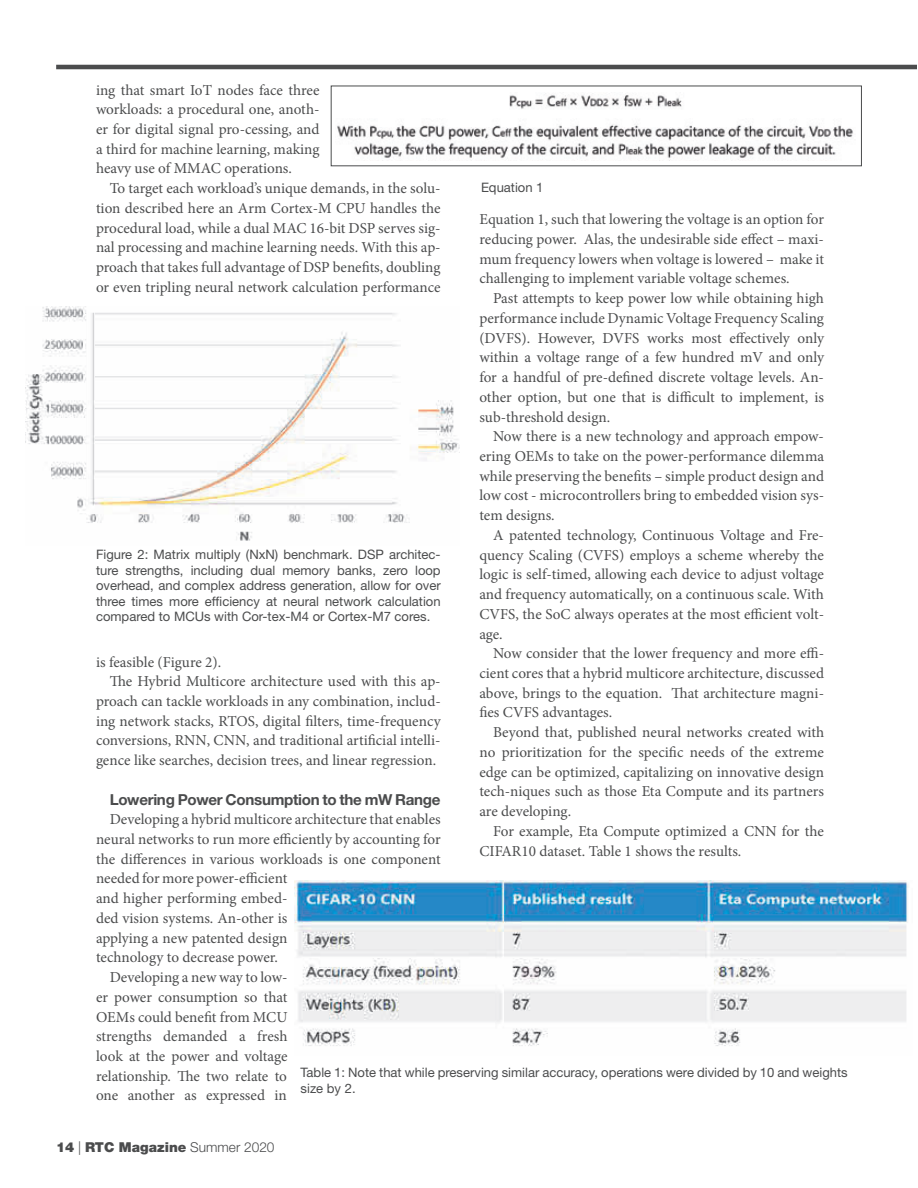
<style>
.page{position:relative;width:918px;height:1188px;background:#fff}
.page>*{position:absolute;margin:0;border:0;box-sizing:border-box;transform-origin:0 0}
.t1{font:15.15px/19.6px "Minion Pro";color:#4b4c4d;text-align:justify}
.t2{font:700 15.15px "Helvetica Neue LT Std";letter-spacing:-.02em;color:#4b4c4d}
.t3{font:900 13.65px "Helvetica Neue LT Std";color:#4b4c4d}
.t4{font:13.05px/15.6px "Helvetica Neue LT Std";color:#4b4c4d}
.s1{font-weight:300}
</style>
<div class="page">
<hr style="left:56px;top:65px;width:860px;height:4px;background:#4b4c4d">
<img style="left:295px;top:880px;width:613px;height:166px">
<img style="left:337px;top:93px;width:516px;height:68px">
<div style="left:331px;top:86px;width:531px;height:80px;border:1px solid #4b4c4d"></div>
<img style="left:25px;top:306px;width:434px;height:235px">
<p class="t1" style="left:96px;top:81px;width:225px">ing that smart IoT nodes face three workloads: a procedural one, anoth&shy;er for digital signal pro-cessing, and a third for machine learning, making heavy use of MMAC operations.</p>
<p class="t1" style="left:96px;top:180px;width:346px;text-indent:14px">To target each workload’s unique demands, in the solu&shy;tion described here an Arm Cortex-M CPU handles the procedural load, while a dual MAC 16-bit DSP serves sig&shy;nal processing and machine learning needs. With this ap&shy;proach that takes full advantage of DSP benefits, doubling or even tripling neural network calculation performance</p>
<p class="t4" style="left:481px;top:180px;width:64px">Equation 1</p>
<p class="t1" style="left:479px;top:211px;width:346px">Equation 1, such that lowering the voltage is an option for reducing power. Alas, the undesirable side effect – maxi&shy;mum frequency lowers when voltage is lowered – make it challenging to implement variable voltage schemes.</p>
<p class="t1" style="left:479px;top:290px;width:346px;text-indent:14px">Past attempts to keep power low while obtaining high performance include Dynamic Voltage Frequency Scaling (DVFS). However, DVFS works most effectively only within a voltage range of a few hundred mV and only for a handful of pre-defined discrete voltage levels. An&shy;other option, but one that is difficult to implement, is sub-threshold design.</p>
<p class="t1" style="left:479px;top:428px;width:346px;text-indent:14px">Now there is a new technology and approach empow&shy;ering OEMs to take on the power-performance dilemma while preserving the benefits – simple product design and low cost - microcontrollers bring to embedded vision sys&shy;tem designs.</p>
<p class="t1" style="left:479px;top:526px;width:346px;text-indent:14px">A patented technology, Continuous Voltage and Fre&shy;quency Scaling (CVFS) employs a scheme whereby the logic is self-timed, allowing each device to adjust voltage and frequency automatically, on a continuous scale. With CVFS, the SoC always operates at the most efficient volt&shy;age.</p>
<p class="t1" style="left:479px;top:645px;width:346px;text-indent:14px">Now consider that the lower frequency and more effi&shy;cient cores that a hybrid multicore architecture, discussed above, brings to the equation. That architecture magni&shy;fies CVFS advantages.</p>
<p class="t1" style="left:479px;top:724px;width:346px;text-indent:14px">Beyond that, published neural networks created with no prioritization for the specific needs of the extreme edge can be optimized, capitalizing on innovative design tech-niques such as those Eta Compute and its partners are developing.</p>
<p class="t1" style="left:479px;top:822px;width:346px;text-indent:14px">For example, Eta Compute optimized a CNN for the<br>CIFAR10 dataset. Table 1 shows the results.</p>
<p class="t4" style="left:96px;top:548px;width:346px;text-align:justify">Figure 2: Matrix multiply (NxN) benchmark. DSP architec&shy;ture strengths, including dual memory banks, zero loop overhead, and complex address generation, allow for over three times more efficiency at neural network calculation compared to MCUs with Cor-tex-M4 or Cortex-M7 cores.</p>
<p class="t1" style="left:96px;top:653px;width:127px">is feasible (Figure 2).</p>
<p class="t1" style="left:110px;top:673px;width:333px">The Hybrid Multicore architecture used with this ap-</p>
<p class="t1" style="left:96px;top:693px;width:346px">proach can tackle workloads in any combination, includ-</p>
<p class="t1" style="left:96px;top:712px;width:346px">ing network stacks, RTOS, digital filters, time-frequency</p>
<p class="t1" style="left:96px;top:732px;width:346px">conversions, RNN, CNN, and traditional artificial intelli-</p>
<p class="t1" style="left:96px;top:752px;width:342px">gence like searches, decision trees, and linear regression.</p>
<p class="t2" style="left:110px;top:794px;width:332px">Lowering Power Consumption to the mW Range</p>
<p class="t1" style="left:110px;top:811px;width:333px">Developing a hybrid multicore architecture that enables</p>
<p class="t1" style="left:96px;top:831px;width:346px">neural networks to run more efficiently by accounting for</p>
<p class="t1" style="left:96px;top:850px;width:346px">the differences in various workloads is one component</p>
<p class="t1" style="left:96px;top:870px;width:193px">needed for more power-efficient</p>
<p class="t1" style="left:96px;top:890px;width:193px">and higher performing embed-</p>
<p class="t1" style="left:96px;top:910px;width:193px">ded vision systems. An-other is</p>
<p class="t1" style="left:96px;top:929px;width:193px">applying a new patented design</p>
<p class="t1" style="left:96px;top:949px;width:184px">technology to decrease power.</p>
<p class="t1" style="left:110px;top:969px;width:179px">Developing a new way to low-</p>
<p class="t1" style="left:96px;top:988px;width:193px">er power consumption so that</p>
<p class="t1" style="left:96px;top:1008px;width:193px">OEMs could benefit from MCU</p>
<p class="t1" style="left:96px;top:1028px;width:193px">strengths demanded a fresh</p>
<p class="t1" style="left:96px;top:1048px;width:193px">look at the power and voltage</p>
<p class="t1" style="left:96px;top:1067px;width:192px">relationship. The two relate to</p>
<p class="t1" style="left:96px;top:1087px;width:192px">one another as expressed in</p>
<p class="t4" style="left:301px;top:1066px;width:549px">Table 1: Note that while preserving similar accuracy, operations were divided by 10 and weights size by 2.</p>
<p class="t3" style="left:56px;top:1140px;width:220px">14 <span class="s1">|</span> RTC Magazine <span class="s1">Summer 2020</span></p>
</div>
